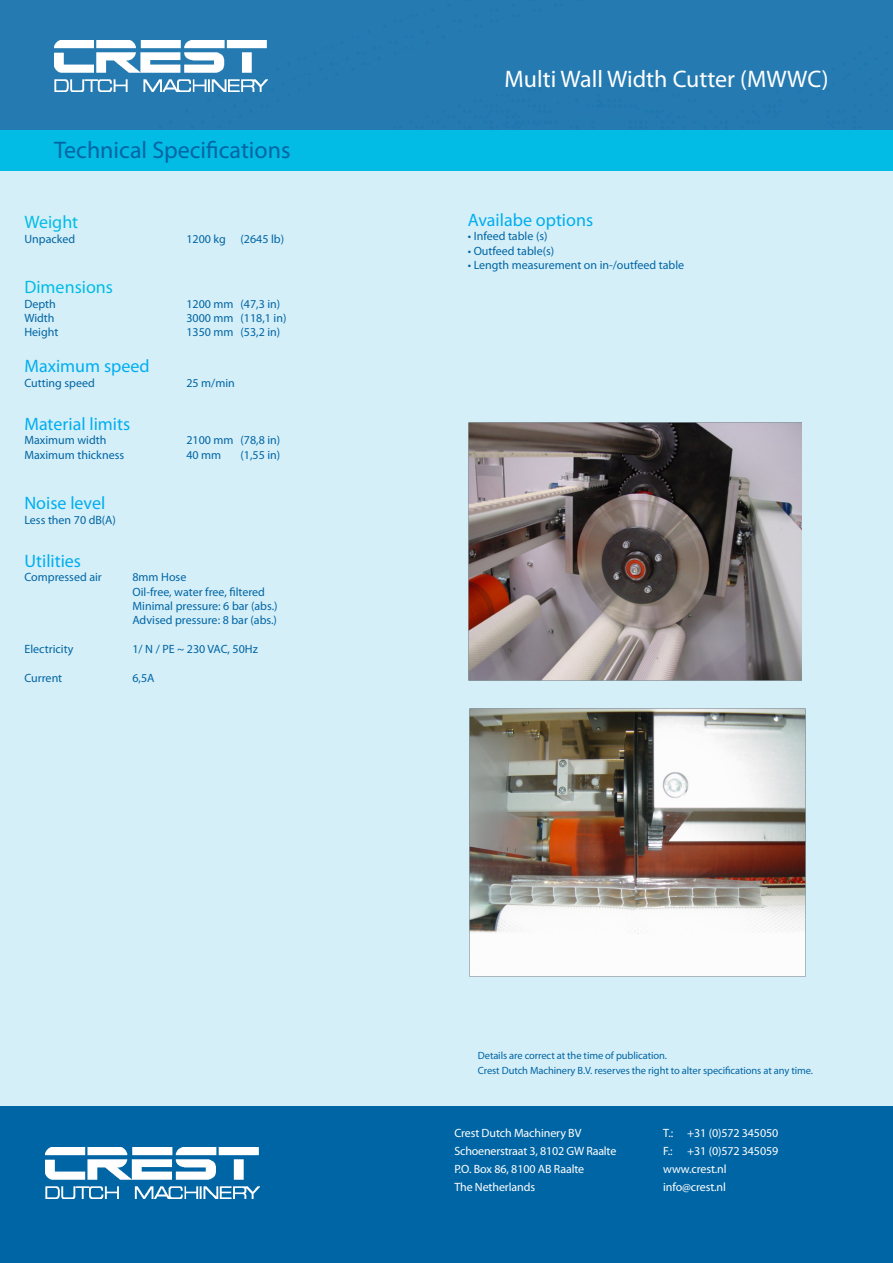
<style>
.page{position:relative;width:893px;height:1263px;background:#fff}
.page>*{position:absolute;margin:0;border:0;box-sizing:border-box;transform-origin:0 0}
.t1{font:24px "Myriad Pro";color:#fff}
.t2{font:24px "Myriad Pro";color:#0065a4}
.t3{font:18px "Myriad Pro";color:#00aeef}
.t4{font:18px "Myriad Pro";color:#02bce5}
.t5{font:12px "Myriad Pro";color:#0065a4}
.t6{font:12px "Myriad Pro";letter-spacing:-.01em;color:#fff}
.t7{font:10.5px "Myriad Pro";letter-spacing:-.01em;color:#0065a4}
</style>
<div class="page">
<div style="left:0;top:0;width:893px;height:130px;background:#257bb1"></div>
<div style="left:0;top:132px;width:893px;height:1131px;background:#d5eff8"></div>
<div style="left:0;top:130px;width:893px;height:41px;background:#02bce5"></div>
<div style="left:0;top:1106px;width:893px;height:157px;background:#0065a4"></div>
<img style="left:46px;top:1147px;width:213px;height:51px">
<img style="left:54px;top:41px;width:214px;height:51px">
<img style="left:470px;top:709px;width:335px;height:268px">
<img style="left:469px;top:423px;width:332px;height:257px">
<p class="t2" style="left:54px;top:136px;width:238px">Technical Specifications</p>
<p class="t4" style="left:24px;top:211px;width:55px">Weight</p>
<p class="t5" style="left:24px;top:231px;width:52px">Unpacked</p>
<p class="t5" style="left:186px;top:231px;width:99px">1200 kg (2645 lb)</p>
<p class="t4" style="left:24px;top:276px;width:90px">Dimensions</p>
<p class="t5" style="left:24px;top:296px;width:33px">Depth</p>
<p class="t5" style="left:186px;top:296px;width:95px">1200 mm (47,3 in)</p>
<p class="t5" style="left:24px;top:310px;width:32px">Width</p>
<p class="t5" style="left:186px;top:310px;width:101px">3000 mm (118,1 in)</p>
<p class="t5" style="left:24px;top:325px;width:35px">Height</p>
<p class="t5" style="left:186px;top:325px;width:95px">1350 mm (53,2 in)</p>
<p class="t3" style="left:24px;top:355px;width:127px">Maximum speed</p>
<p class="t5" style="left:24px;top:375px;width:72px">Cutting speed</p>
<p class="t5" style="left:186px;top:375px;width:50px">25 m/min</p>
<p class="t3" style="left:24px;top:413px;width:107px">Material limits</p>
<p class="t5" style="left:24px;top:433px;width:84px">Maximum width</p>
<p class="t5" style="left:186px;top:433px;width:95px">2100 mm (78,8 in)</p>
<p class="t5" style="left:24px;top:447px;width:101px">Maximum thickness</p>
<p class="t5" style="left:186px;top:447px;width:36px">40 mm</p>
<p class="t5" style="left:240px;top:447px;width:41px">(1,55 in)</p>
<p class="t3" style="left:24px;top:492px;width:82px">Noise level</p>
<p class="t5" style="left:24px;top:512px;width:93px">Less then 70 dB(A)</p>
<p class="t3" style="left:24px;top:550px;width:58px">Utilities</p>
<p class="t5" style="left:24px;top:570px;width:79px">Compressed air</p>
<p class="t5" style="left:132px;top:570px;width:55px">8mm Hose</p>
<p class="t5" style="left:132px;top:584px;width:134px">Oil-free, water free, filtered</p>
<p class="t5" style="left:132px;top:598px;width:147px">Minimal pressure: 6 bar (abs.)</p>
<p class="t5" style="left:132px;top:613px;width:146px">Advised pressure: 8 bar (abs.)</p>
<p class="t5" style="left:24px;top:642px;width:50px">Electricity</p>
<p class="t5" style="left:132px;top:642px;width:127px">1/ N / PE ~ 230 VAC, 50Hz</p>
<p class="t5" style="left:24px;top:670px;width:39px">Current</p>
<p class="t5" style="left:132px;top:670px;width:24px">6,5A</p>
<p class="t1" style="left:505px;top:65px;width:325px">Multi Wall Width Cutter (MWWC)</p>
<p class="t3" style="left:468px;top:209px;width:127px">Availabe options</p>
<p class="t5" style="left:468px;top:229px;width:81px">• Infeed table (s)</p>
<p class="t5" style="left:468px;top:243px;width:88px">• Outfeed table(s)</p>
<p class="t5" style="left:468px;top:258px;width:218px">• Length measurement on in-/outfeed table</p>
<p class="t7" style="left:478px;top:1049px;width:191px">Details are correct at the time of publication.</p>
<p class="t7" style="left:478px;top:1064px;width:336px">Crest Dutch Machinery B.V. reserves the right to alter specifications at any time.</p>
<p class="t6" style="left:454px;top:1126px;width:129px">Crest Dutch Machinery BV</p>
<p class="t6" style="left:454px;top:1144px;width:163px">Schoenerstraat 3, 8102 GW Raalte</p>
<p class="t6" style="left:454px;top:1162px;width:131px">P.O. Box 86, 8100 AB Raalte</p>
<p class="t6" style="left:454px;top:1180px;width:82px">The Netherlands</p>
<p class="t6" style="left:663px;top:1126px;width:117px">T.: +31 (0)572 345050</p>
<p class="t6" style="left:663px;top:1144px;width:117px">F.: +31 (0)572 345059</p>
<p class="t6" style="left:663px;top:1162px;width:65px">www.crest.nl</p>
<p class="t6" style="left:663px;top:1180px;width:64px">info@crest.nl</p>
</div>
